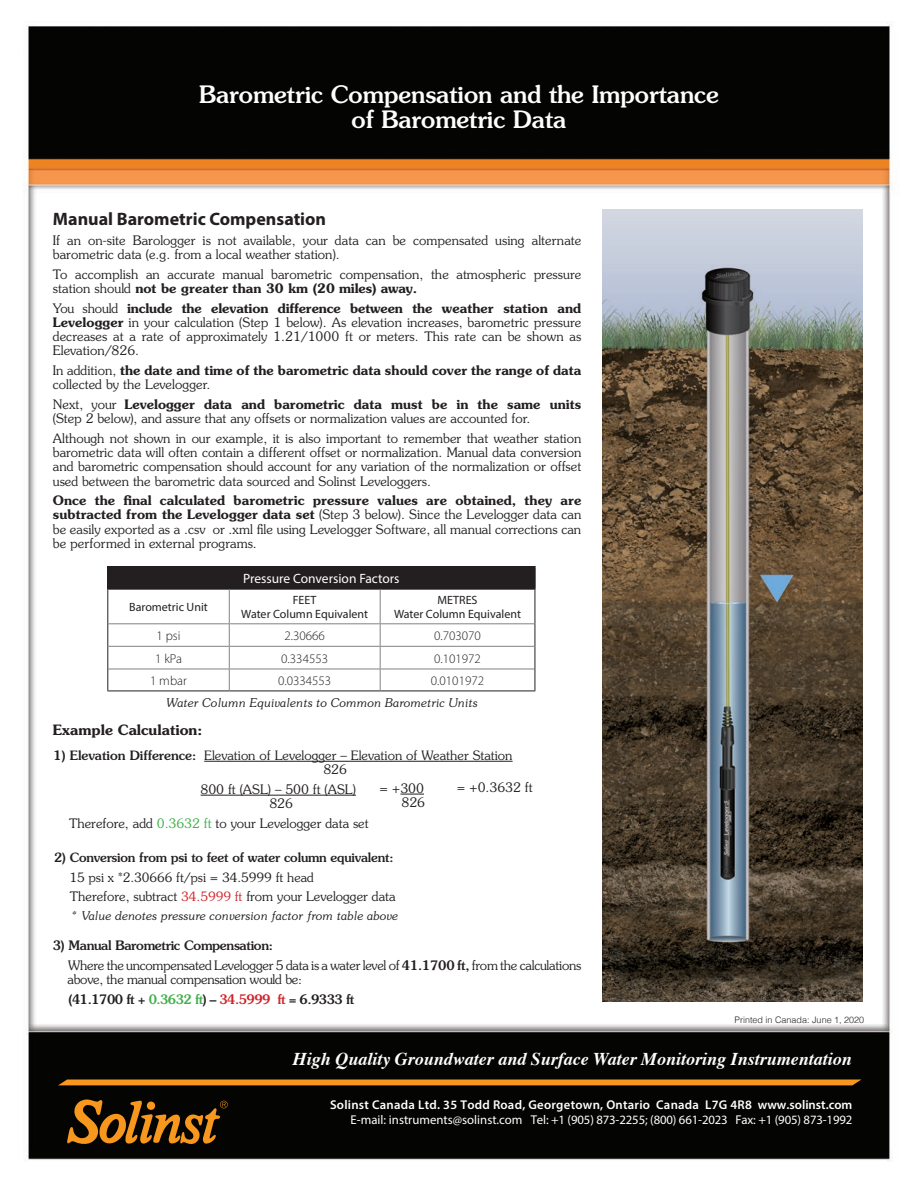
<style>
.page{position:relative;width:918px;height:1188px;background:#fff}
.page>*{position:absolute;margin:0;border:0;box-sizing:border-box;transform-origin:0 0}
.t1{font:500 24px/25.5px "Souvenir Std";color:#fff;text-align:center}
.High_Quality_Groundw{font:italic 700 18px "Times";color:#fff}
.SubTitles{font:700 18px "Myriad Pro";color:#231f20}
.Body_Text{font:600 14.25px "Souvenir Std";color:#231f20}
.GW_Body_Text{font:13.5px "Myriad Pro";color:#fff}
.GW_Body_Text-2{font:300 13.05px/14.2px "Souvenir Std";color:#231f20}
.GW_Body_Text-3{font:300 13.05px/14.2px "Souvenir Std";letter-spacing:-.02em;color:#231f20}
.GW_Body_Text-4{font:600 13.05px/14.2px "Souvenir Std";letter-spacing:.005em;color:#231f20}
.GW_Body_Text-5{font:300 13.05px "Myriad Pro";color:#231f20}
.GW_Body_Text-6{font:500 13.05px "Souvenir Std";letter-spacing:-.04em;color:#231f20}
.GW_Body_Text-7{font:500 13.05px "Souvenir Std";letter-spacing:-.02em;color:#231f20}
.Fax_and_Phone_PM{font:12.75px "Myriad Pro";letter-spacing:-.01em;color:#fff}
.Contact_Company_Name{font:600 12.75px "Myriad Pro";letter-spacing:.02em;color:#fff}
.GW_Body_Text-8{font:500 12.75px "Souvenir Std";letter-spacing:-.01em;color:#231f20}
.GW_Body_Text-9{font:300 12.75px "Souvenir Std";color:#231f20}
.GW_Body_Text-10{font:italic 300 12px "Souvenir Std";color:#231f20}
.GW_Body_Text-11{font:12px/13.5px "Myriad Pro";color:#231f20;text-align:center}
.Captions{font:300 9px "Helvetica";color:#231f20}
.s1{font-weight:600}
.s2{font-weight:300}
.s3{font-weight:500}
.s4{color:#40ae49}
.s5{font-size:12.75px;color:#d1232a}
.s6{color:#d1232a}
</style>
<div class="page">
<img style="left:23px;top:22px;width:870px;height:1139px">
<svg style="left:66px;top:1099px;width:162px;height:45px"></svg>
<div style="left:58px;top:1080px;width:803px;height:5px;background:#f7971d"></div>
<div style="left:108px;top:567px;width:427px;height:22px;background:#231f20"></div>
<hr style="left:107px;top:566px;width:122px;height:2px;background:#231f20">
<hr style="left:107px;top:568px;width:2px;height:20px;background:#231f20">
<hr style="left:229px;top:566px;width:151px;height:2px;background:#231f20">
<hr style="left:380px;top:566px;width:156px;height:2px;background:#231f20">
<hr style="left:534px;top:568px;width:2px;height:20px;background:#231f20">
<hr style="left:107px;top:588px;width:122px;height:2px;background:#231f20">
<hr style="left:229px;top:588px;width:151px;height:2px;background:#231f20">
<hr style="left:380px;top:588px;width:156px;height:2px;background:#231f20">
<hr style="left:107px;top:590px;width:1px;height:34px;background:#231f20">
<hr style="left:535px;top:590px;width:1px;height:34px;background:#231f20">
<svg style="left:107px;top:624px;width:1px;height:67px"></svg>
<svg style="left:535px;top:624px;width:1px;height:67px"></svg>
<hr style="left:107px;top:691px;width:122px;height:1px;background:#231f20">
<hr style="left:229px;top:691px;width:151px;height:1px;background:#231f20">
<hr style="left:380px;top:691px;width:155px;height:1px;background:#231f20">
<hr style="left:229px;top:590px;width:1px;height:33px;background:#808285">
<hr style="left:380px;top:590px;width:1px;height:33px;background:#808285">
<hr style="left:108px;top:623px;width:121px;height:1px;background:#808285">
<hr style="left:229px;top:623px;width:151px;height:1px;background:#808285">
<hr style="left:380px;top:623px;width:155px;height:1px;background:#808285">
<hr style="left:108px;top:646px;width:121px;height:1px;background:#808285">
<hr style="left:229px;top:646px;width:151px;height:1px;background:#808285">
<hr style="left:380px;top:646px;width:155px;height:1px;background:#808285">
<hr style="left:108px;top:669px;width:121px;height:1px;background:#808285">
<hr style="left:229px;top:669px;width:151px;height:1px;background:#808285">
<svg style="left:229px;top:624px;width:1px;height:67px"></svg>
<hr style="left:380px;top:669px;width:155px;height:1px;background:#808285">
<svg style="left:380px;top:624px;width:1px;height:67px"></svg>
<img style="left:602px;top:209px;width:261px;height:793px">
<hr style="left:204px;top:761px;width:309px;height:1px;background:#231f20">
<hr style="left:201px;top:795px;width:155px;height:1px;background:#231f20">
<svg style="left:400px;top:794px;width:24px;height:1px"></svg>
<p class="t1" style="left:199px;top:81px;width:521px">Barometric Compensation and the Importance of Barometric Data</p>
<p class="SubTitles" style="left:53px;top:207px;width:275px">Manual Barometric Compensation</p>
<p class="GW_Body_Text-2" style="left:53px;top:233px;width:530px">If an on-site Barologger is not available, your data can be compensated using alternate barometric data (e.g. from a local weather station).</p>
<p class="GW_Body_Text-2" style="left:53px;top:267px;width:530px">To accomplish an accurate manual barometric compensation, the atmospheric pressure station should <span class="s1">not be greater than 30 km (20 miles) away.</span></p>
<p class="GW_Body_Text-2" style="left:53px;top:301px;width:530px;text-align:justify">You should <span class="s1">include the elevation difference between the weather station and Levelogger</span> in your calculation (Step 1 below). As elevation increases, barometric pressure decreases at a rate of approximately 1.21/1000 ft or meters. This rate can be shown as Elevation/826.</p>
<p class="GW_Body_Text-4" style="left:53px;top:363px;width:530px"><span class="s2">In addition,</span> the date and time of the barometric data should cover the range of data <span class="s2">collected by the Levelogger.</span></p>
<p class="GW_Body_Text-2" style="left:53px;top:397px;width:530px">Next, your <span class="s1">Levelogger data and barometric data must be in the same units </span>(Step 2 below), and assure that any offsets or normalization values are accounted for.</p>
<p class="GW_Body_Text-2" style="left:53px;top:431px;width:530px;text-align:justify">Although not shown in our example, it is also important to remember that weather station barometric data will often contain a different offset or normalization. Manual data conversion and barometric compensation should account for any variation of the normalization or offset used between the barometric data sourced and Solinst Leveloggers.</p>
<p class="GW_Body_Text-2" style="left:53px;top:493px;width:530px;text-align:justify"><span class="s1">Once the final calculated barometric pressure values are obtained, they are subtracted from the Levelogger data set</span> (Step 3 below). Since the Levelogger data can be easily exported as a .csv or .xml file using Levelogger Software, all manual corrections can be performed in external programs.</p>
<p class="GW_Body_Text" style="left:243px;top:570px;width:158px">Pressure Conversion Factors</p>
<p class="GW_Body_Text-11" style="left:129px;top:600px;width:80px">Barometric Unit</p>
<p class="GW_Body_Text-11" style="left:241px;top:593px;width:128px">FEET<br>Water Column Equivalent</p>
<p class="GW_Body_Text-11" style="left:394px;top:593px;width:128px">METRES<br>Water Column Equivalent</p>
<p class="GW_Body_Text-5" style="left:157px;top:628px;width:26px">1 psi</p>
<p class="GW_Body_Text-5" style="left:284px;top:628px;width:42px">2.30666</p>
<p class="GW_Body_Text-5" style="left:434px;top:628px;width:48px">0.703070</p>
<p class="GW_Body_Text-5" style="left:155px;top:651px;width:28px">1 kPa</p>
<p class="GW_Body_Text-5" style="left:281px;top:651px;width:48px">0.334553</p>
<p class="GW_Body_Text-5" style="left:434px;top:651px;width:48px">0.101972</p>
<p class="GW_Body_Text-5" style="left:150px;top:673px;width:38px">1 mbar</p>
<p class="GW_Body_Text-5" style="left:278px;top:673px;width:55px">0.0334553</p>
<p class="GW_Body_Text-5" style="left:431px;top:673px;width:55px">0.0101972</p>
<p class="GW_Body_Text-10" style="left:166px;top:695px;width:313px">Water Column Equivalents to Common Barometric Units</p>
<p class="Body_Text" style="left:53px;top:721px;width:151px">Example Calculation:</p>
<p class="GW_Body_Text-2" style="left:323px;top:748px;width:191px;text-indent:-270px"><span class="s3">1) Elevation Difference:</span> Elevation of Levelogger – Elevation of Weather Station<br>826</p>
<p class="GW_Body_Text-2" style="left:201px;top:782px;width:157px;text-align:center">800 ft (ASL) – 500 ft (ASL)<br>826</p>
<p class="GW_Body_Text-2" style="left:69px;top:816px;width:301px">Therefore, add <span class="s4">0.3632 ft</span> to your Levelogger data set</p>
<p class="GW_Body_Text-2" style="left:379px;top:781px;width:47px;text-align:right">= +300<br>826</p>
<p class="GW_Body_Text-2" style="left:457px;top:781px;width:77px">= +0.3632 ft</p>
<p class="GW_Body_Text-8" style="left:54px;top:850px;width:341px">2) Conversion from psi to feet of water column equivalent:</p>
<p class="GW_Body_Text-9" style="left:69px;top:869px;width:246px">15 psi x *2.30666 ft/psi = 34.5999 ft head</p>
<p class="GW_Body_Text-2" style="left:70px;top:889px;width:327px">Therefore, subtract <span class="s5">34.5999 ft</span> from your Levelogger data</p>
<p class="GW_Body_Text-7" style="left:53px;top:938px;width:222px">3) Manual Barometric Compensation:</p>
<p class="GW_Body_Text-3" style="left:68px;top:958px;width:515px">Where the uncompensated Levelogger 5 data is a water level of <span class="s3">41.1700 ft,</span> from the calculations above, the manual compensation would be:</p>
<p class="GW_Body_Text-6" style="left:69px;top:991px;width:287px">(41.1700 ft + <span class="s4">0.3632 ft</span>) – <span class="s6">34.5999 ft</span> = 6.9333 ft</p>
<p class="GW_Body_Text-10" style="left:71px;top:909px;width:328px">* Value denotes pressure conversion factor from table above</p>
<p class="Captions" style="left:735px;top:1012px;width:131px">Printed in Canada: June 1, 2020</p>
<p class="High_Quality_Groundw" style="left:293px;top:1042px;width:560px">High Quality Groundwater and Surface Water Monitoring Instrumentation</p>
<p class="Contact_Company_Name" style="left:330px;top:1097px;width:524px">Solinst Canada Ltd. 35 Todd Road, Georgetown, Ontario Canada L7G 4R8 www.solinst.com</p>
<p class="Fax_and_Phone_PM" style="left:351px;top:1112px;width:503px">E-mail: instruments@solinst.com Tel: +1 (905) 873-2255; (800) 661-2023 Fax: +1 (905) 873-1992</p>
</div>
